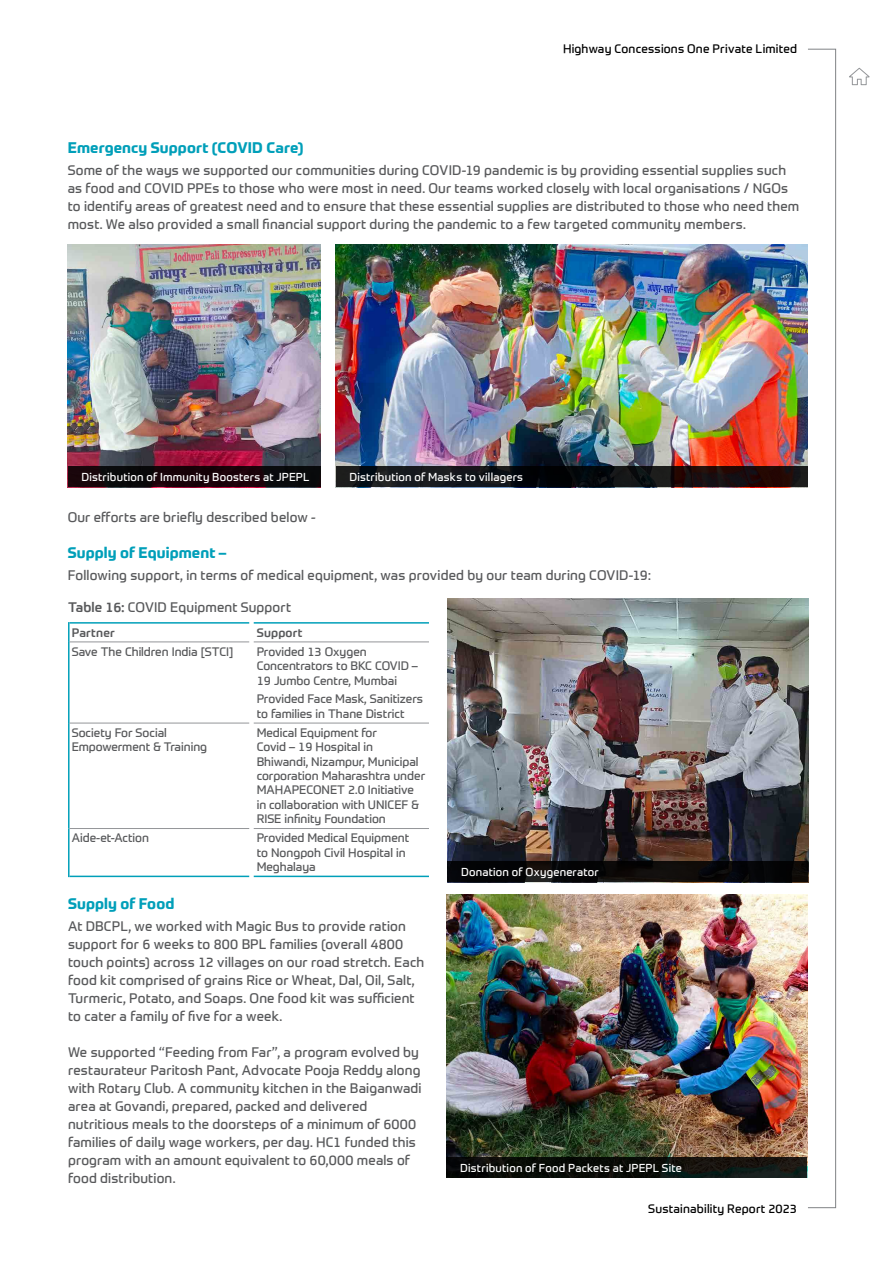
<style>
.page{position:relative;width:893px;height:1263px;background:#fff}
.page>*{position:absolute;margin:0;border:0;box-sizing:border-box;transform-origin:0 0}
.t1{font:700 15px "Prometo";letter-spacing:.01em;color:#009fb9}
.t2{font:13.5px/18px "Prometo";letter-spacing:.01em;color:#58595b}
.t3{font:12px/14.4px "Prometo";color:#58595b}
.t4{font:12px "Prometo";letter-spacing:.015em;color:#000}
.t5{font:500 12px "Prometo";letter-spacing:.015em;color:#58595b}
.t6{font:11.25px "Prometo";letter-spacing:.02em;color:#fff}
.s1{font-weight:500}
</style>
<div class="page">
<svg style="left:70px;top:623px;width:359px;height:253px"></svg>
<hr style="left:254px;top:642px;width:175px;height:1px;background:#939598">
<hr style="left:254px;top:723px;width:175px;height:1px;background:#939598">
<hr style="left:254px;top:828px;width:175px;height:1px;background:#939598">
<hr style="left:70px;top:622px;width:179px;height:2px;background:#009fb9">
<hr style="left:68px;top:622px;width:2px;height:20px;background:#009fb9">
<hr style="left:68px;top:642px;width:2px;height:81px;background:#009fb9">
<hr style="left:68px;top:723px;width:2px;height:105px;background:#009fb9">
<hr style="left:68px;top:828px;width:2px;height:49px;background:#009fb9">
<hr style="left:70px;top:876px;width:179px;height:1px;background:#009fb9">
<hr style="left:254px;top:622px;width:175px;height:2px;background:#009fb9">
<hr style="left:254px;top:876px;width:175px;height:1px;background:#009fb9">
<hr style="left:70px;top:642px;width:179px;height:1px;background:#939598">
<hr style="left:70px;top:723px;width:179px;height:1px;background:#939598">
<hr style="left:70px;top:828px;width:179px;height:1px;background:#939598">
<img style="left:68px;top:244px;width:252px;height:222px">
<img style="left:336px;top:244px;width:471px;height:222px">
<svg style="left:336px;top:466px;width:471px;height:21px;background:#131012"></svg>
<div style="left:68px;top:466px;width:252px;height:21px;background:linear-gradient(to right,#15060a,#10060b)"></div>
<img style="left:447px;top:599px;width:360px;height:262px">
<svg style="left:447px;top:861px;width:360px;height:21px;background:#090808"></svg>
<img style="left:446px;top:894px;width:361px;height:263px">
<svg style="left:446px;top:1157px;width:361px;height:21px;background:#0d100c"></svg>
<div style="left:807px;top:49px;width:29px;height:1159px;border:1px solid #808285"></div>
<svg style="left:849px;top:68px;width:21px;height:17px"></svg>
<p class="t4" style="left:563px;top:42px;width:236px">Highway Concessions One Private Limited</p>
<p class="t1" style="left:68px;top:138px;width:237px">Emergency Support (COVID Care)</p>
<p class="t2" style="left:68px;top:161px;width:733px">Some of the ways we supported our communities during COVID-19 pandemic is by providing essential supplies such as food and COVID PPEs to those who were most in need. Our teams worked closely with local organisations / NGOs to identify areas of greatest need and to ensure that these essential supplies are distributed to those who need them most. We also provided a small financial support during the pandemic to a few targeted community members.</p>
<p class="t6" style="left:82px;top:470px;width:229px">Distribution of Immunity Boosters at JPEPL</p>
<p class="t6" style="left:349px;top:470px;width:175px">Distribution of Masks to villagers</p>
<p class="t2" style="left:68px;top:508px;width:250px">Our efforts are briefly described below -</p>
<p class="t1" style="left:68px;top:543px;width:160px">Supply of Equipment –</p>
<p class="t2" style="left:68px;top:566px;width:585px">Following support, in terms of medical equipment, was provided by our team during COVID-19:</p>
<p class="t2" style="left:68px;top:598px;width:224px"><span class="s1">Table 16:</span> COVID Equipment Support</p>
<p class="t5" style="left:72px;top:625px;width:45px">Partner</p>
<p class="t5" style="left:257px;top:625px;width:47px">Support</p>
<p class="t3" style="left:72px;top:644px;width:163px">Save The Children India [STCI]</p>
<p class="t3" style="left:257px;top:644px;width:163px">Provided 13 Oxygen<br>Concentrators to BKC COVID –<br>19 Jumbo Centre, Mumbai</p>
<p class="t3" style="left:257px;top:692px;width:168px">Provided Face Mask, Sanitizers to families in Thane District</p>
<p class="t3" style="left:72px;top:725px;width:137px">Society For Social<br>Empowerment &amp; Training</p>
<p class="t3" style="left:257px;top:725px;width:170px">Medical Equipment for<br>Covid – 19 Hospital in<br>Bhiwandi, Nizampur, Municipal corporation Maharashtra under<br>MAHAPECONET 2.0 Initiative in collaboration with UNICEF &amp;<br>RISE infinity Foundation</p>
<p class="t3" style="left:72px;top:831px;width:79px">Aide-et-Action</p>
<p class="t3" style="left:257px;top:831px;width:154px">Provided Medical Equipment to Nongpoh Civil Hospital in<br>Meghalaya</p>
<p class="t1" style="left:68px;top:894px;width:108px">Supply of Food</p>
<p class="t2" style="left:68px;top:917px;width:358px">At DBCPL, we worked with Magic Bus to provide ration support for 6 weeks to 800 BPL families (overall 4800 touch points) across 12 villages on our road stretch. Each food kit comprised of grains Rice or Wheat, Dal, Oil, Salt, Turmeric, Potato, and Soaps. One food kit was sufficient to cater a family of five for a week.</p>
<p class="t2" style="left:68px;top:1043px;width:355px">We supported “Feeding from Far”, a program evolved by restaurateur Paritosh Pant, Advocate Pooja Reddy along with Rotary Club. A community kitchen in the Baiganwadi area at Govandi, prepared, packed and delivered nutritious meals to the doorsteps of a minimum of 6000 families of daily wage workers, per day. HC1 funded this program with an amount equivalent to 60,000 meals of food distribution.</p>
<p class="t6" style="left:461px;top:865px;width:139px">Donation of Oxygenerator</p>
<p class="t6" style="left:460px;top:1161px;width:223px">Distribution of Food Packets at JPEPL Site</p>
<p class="t4" style="left:648px;top:1201px;width:150px">Sustainability Report 2023</p>
</div>
